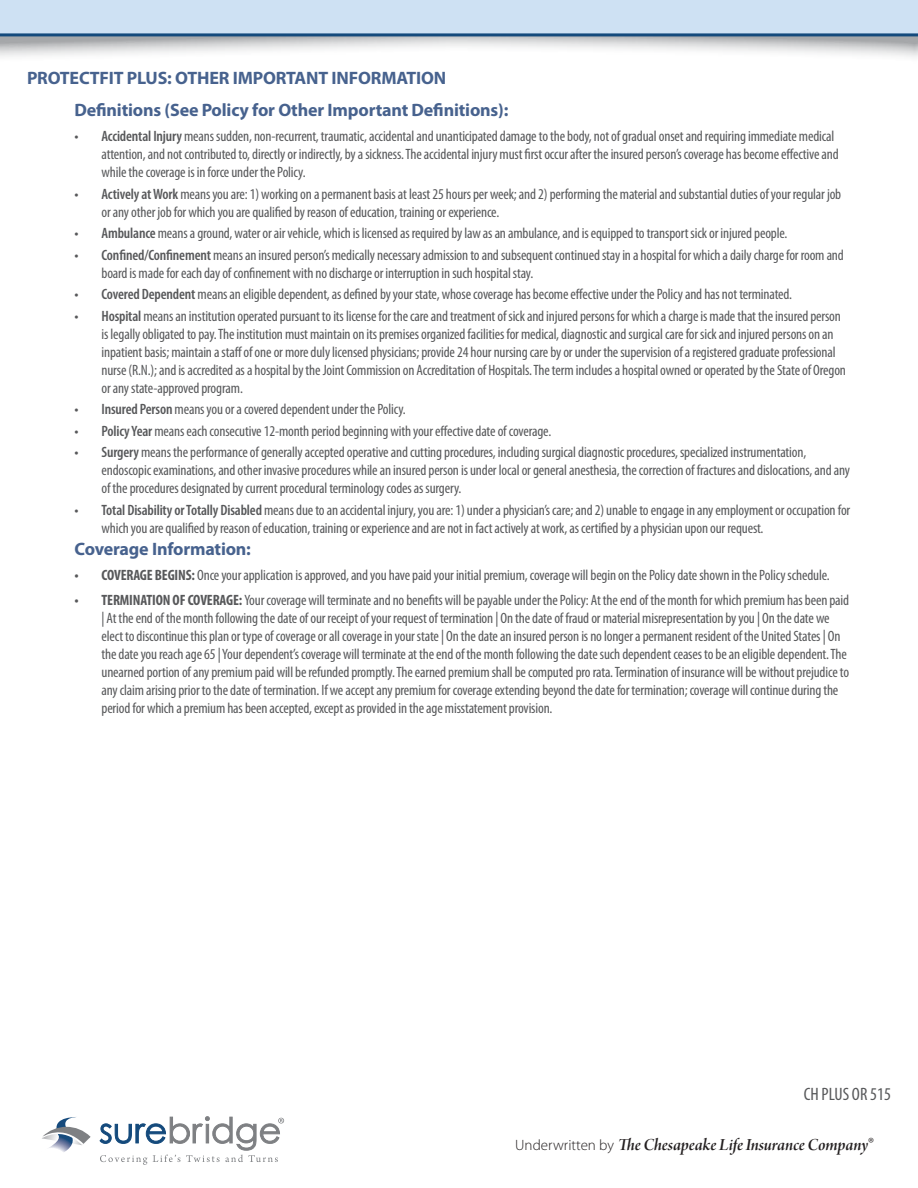
<style>
.page{position:relative;width:918px;height:1188px;background:#fff}
.page>*{position:absolute;margin:0;border:0;box-sizing:border-box;transform-origin:0 0}
.t1{font:700 18px "Myriad Pro";letter-spacing:-.01em;color:#47628e}
.t2{font:18px "Arno Pro Smbd Italic Display";letter-spacing:-.005em;color:#231f20}
.t3{font:condensed 18px "Myriad Pro";color:#57585a}
.t4{font:condensed 15px/18px "Myriad Pro";letter-spacing:-.01em;color:#57585a}
.s1{font-weight:600}
.s2{font-weight:700}
.s3{font-family:"Myriad Pro";font-weight:300;font-size:15px}
</style>
<div class="page">
<svg style="left:0;top:36px;width:918px;height:21px"></svg>
<svg style="left:0;top:0;width:918px;height:36px"></svg>
<svg style="left:42px;top:1117px;width:49px;height:35px"></svg>
<svg style="left:99px;top:1116px;width:185px;height:49px"></svg>
<p class="t1" style="left:27px;top:66px;width:421px">PROTECTFIT PLUS: OTHER IMPORTANT INFORMATION</p>
<p class="t1" style="left:75px;top:98px;width:435px">Definitions (See Policy for Other Important Definitions):</p>
<p class="t4" style="left:102px;top:127px;width:739px;text-indent:-27px"><span class="s1">• Accidental Injury</span> means sudden, non-recurrent, traumatic, accidental and unanticipated damage to the body, not of gradual onset and requiring immediate medical attention, and not contributed to, directly or indirectly, by a sickness. The accidental injury must first occur after the insured person’s coverage has become effective and while the coverage is in force under the Policy.</p>
<p class="t4" style="left:102px;top:184px;width:741px;text-indent:-27px"><span class="s1">• Actively at Work</span> means you are: 1) working on a permanent basis at least 25 hours per week; and 2) performing the material and substantial duties of your regular job or any other job for which you are qualified by reason of education, training or experience.</p>
<p class="t4" style="left:75px;top:224px;width:715px"><span class="s1">• Ambulance</span> means a ground, water or air vehicle, which is licensed as required by law as an ambulance, and is equipped to transport sick or injured people.</p>
<p class="t4" style="left:102px;top:246px;width:744px;text-indent:-27px"><span class="s1">• Confined/Confinement</span> means an insured person’s medically necessary admission to and subsequent continued stay in a hospital for which a daily charge for room and board is made for each day of confinement with no discharge or interruption in such hospital stay.</p>
<p class="t4" style="left:75px;top:285px;width:719px"><span class="s1">• Covered Dependent</span> means an eligible dependent, as defined by your state, whose coverage has become effective under the Policy and has not terminated.</p>
<p class="t4" style="left:102px;top:307px;width:746px;text-indent:-27px"><span class="s1">• Hospital</span> means an institution operated pursuant to its license for the care and treatment of sick and injured persons for which a charge is made that the insured person is legally obligated to pay. The institution must maintain on its premises organized facilities for medical, diagnostic and surgical care for sick and injured persons on an inpatient basis; maintain a staff of one or more duly licensed physicians; provide 24 hour nursing care by or under the supervision of a registered graduate professional nurse (R.N.); and is accredited as a hospital by the Joint Commission on Accreditation of Hospitals. The term includes a hospital owned or operated by the State of Oregon or any state-approved program.</p>
<p class="t4" style="left:75px;top:400px;width:333px"><span class="s1">• Insured Person</span> means you or a covered dependent under the Policy.</p>
<p class="t4" style="left:75px;top:422px;width:478px"><span class="s1">• Policy Year</span> means each consecutive 12-month period beginning with your effective date of coverage.</p>
<p class="t4" style="left:102px;top:443px;width:750px;text-indent:-27px"><span class="s1">• Surgery</span> means the performance of generally accepted operative and cutting procedures, including surgical diagnostic procedures, specialized instrumentation, endoscopic examinations, and other invasive procedures while an insured person is under local or general anesthesia, the correction of fractures and dislocations, and any of the procedures designated by current procedural terminology codes as surgery.</p>
<p class="t4" style="left:102px;top:501px;width:750px;text-indent:-27px"><span class="s1">• Total Disability or Totally Disabled</span> means due to an accidental injury, you are: 1) under a physician’s care; and 2) unable to engage in any employment or occupation for which you are qualified by reason of education, training or experience and are not in fact actively at work, as certified by a physician upon our request.</p>
<p class="t1" style="left:75px;top:537px;width:178px">Coverage Information:</p>
<p class="t4" style="left:75px;top:566px;width:757px"><span class="s2">• COVERAGE BEGINS:</span> Once your application is approved, and you have paid your initial premium, coverage will begin on the Policy date shown in the Policy schedule.</p>
<p class="t4" style="left:102px;top:591px;width:749px;text-indent:-27px"><span class="s2">• TERMINATION OF COVERAGE:</span> Your coverage will terminate and no benefits will be payable under the Policy: At the end of the month for which premium has been paid | At the end of the month following the date of our receipt of your request of termination | On the date of fraud or material misrepresentation by you | On the date we elect to discontinue this plan or type of coverage or all coverage in your state | On the date an insured person is no longer a permanent resident of the United States | On the date you reach age 65 | Your dependent’s coverage will terminate at the end of the month following the date such dependent ceases to be an eligible dependent. The unearned portion of any premium paid will be refunded promptly. The earned premium shall be computed pro rata. Termination of insurance will be without prejudice to any claim arising prior to the date of termination. If we accept any premium for coverage extending beyond the date for termination; coverage will continue during the period for which a premium has been accepted, except as provided in the age misstatement provision.</p>
<p class="t3" style="left:804px;top:1083px;width:89px">CH PLUS OR 515</p>
<p class="t2" style="left:515px;top:1135px;width:360px"><span class="s3">Underwritten by</span> The Chesapeake Life Insurance Company<span class="s3">®</span></p>
</div>
